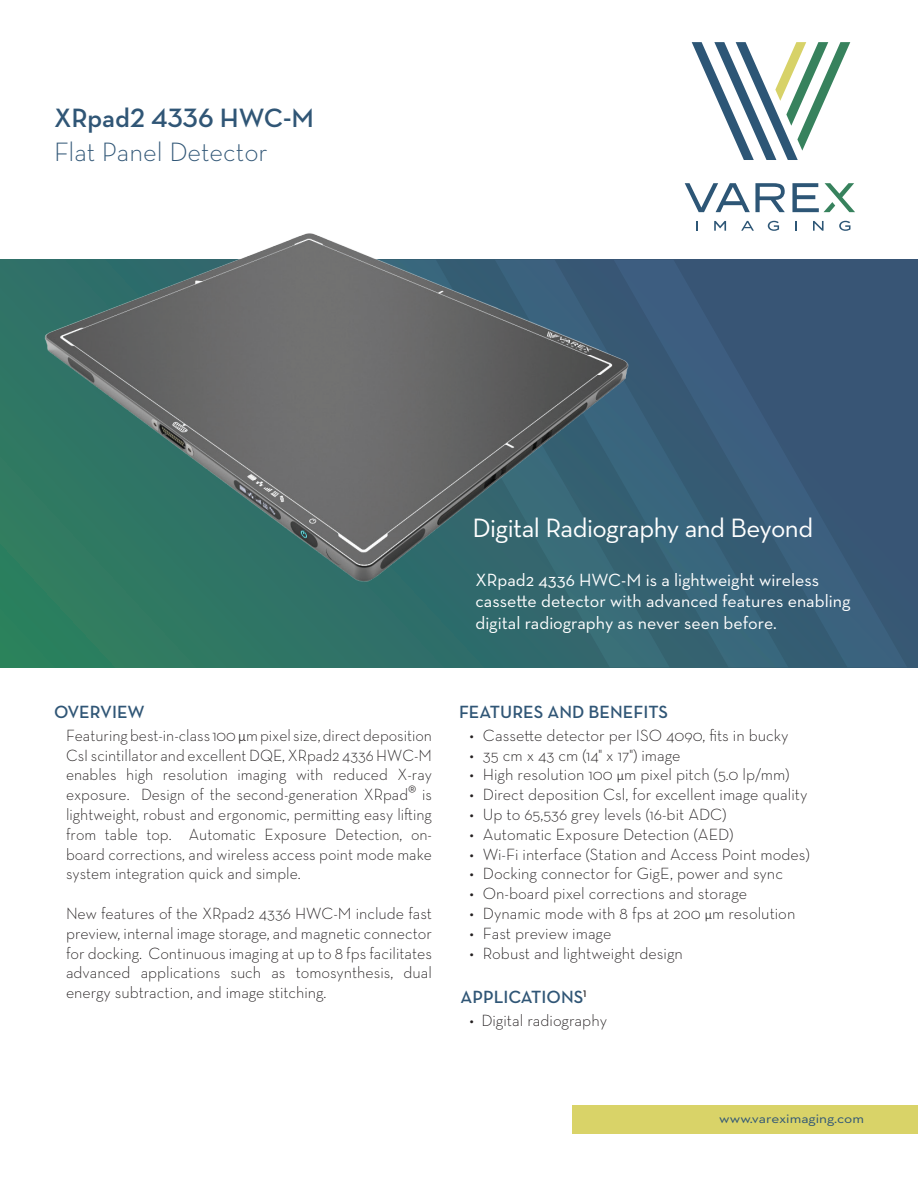
<style>
.page{position:relative;width:918px;height:1188px;background:#fff}
.page>*{position:absolute;margin:0;border:0;box-sizing:border-box;transform-origin:0 0}
.Neutraface_Headline_18{font:27px "Neutraface Text";letter-spacing:-.02em;color:#fff}
.t1{font:300 27px "Neutraface Text";color:#305676}
.t2{font:600 27px "Neutraface Text";color:#305676}
.Neutraface_11_Body_Text{font:18px/21.6px "Neutraface Text";color:#fff}
.Neutraface_12_Caps_2955{font:600 18px "Neutraface Text";color:#305676}
.Neutraface_11_Body_Text-2{font:300 16.5px/19.8px "Neutraface Text";color:#231f20;text-align:justify}
.Neutraface_11_Bullets{font:300 16.5px "Neutraface Text";color:#231f20}
.t3{font:13.5px "Neutraface Text";color:#305676;scale:1.14 1}
.s1{font-family:"Calibri";font-size:15px}
.s2{font-family:"Calibri";font-size:13.5px}
</style>
<div class="page">
<svg style="left:0;top:260px;width:918px;height:407px;background:#2f7464"></svg>
<div style="left:376px;top:588px;width:119px;height:79px;background:#2e6d6a"></div>
<svg style="left:495px;top:588px;width:119px;height:79px;background:#33696f"></svg>
<svg style="left:614px;top:260px;width:293px;height:407px;background:#385b77"></svg>
<svg style="left:692px;top:42px;width:158px;height:118px"></svg>
<svg style="left:696px;top:221px;width:2px;height:10px"></svg>
<svg style="left:714px;top:221px;width:12px;height:10px"></svg>
<svg style="left:741px;top:221px;width:13px;height:10px"></svg>
<svg style="left:768px;top:221px;width:11px;height:10px"></svg>
<svg style="left:795px;top:221px;width:2px;height:10px"></svg>
<svg style="left:813px;top:221px;width:11px;height:10px"></svg>
<svg style="left:839px;top:221px;width:12px;height:10px"></svg>
<svg style="left:685px;top:183px;width:170px;height:29px"></svg>
<div style="left:572px;top:1105px;width:346px;height:29px;background:#d9d368"></div>
<img style="left:39px;top:233px;width:596px;height:355px">
<p class="t2" style="left:54px;top:101px;width:262px">XRpad2 4336 HWC-M</p>
<p class="t1" style="left:54px;top:135px;width:215px">Flat Panel Detector</p>
<p class="Neutraface_Headline_18" style="left:472px;top:511px;width:342px">Digital Radiography and Beyond</p>
<p class="Neutraface_11_Body_Text" style="left:476px;top:569px;width:376px">XRpad2 4336 HWC-M is a lightweight wireless cassette detector with advanced features enabling digital radiography as never seen before.</p>
<p class="Neutraface_12_Caps_2955" style="left:54px;top:701px;width:92px">OVERVIEW</p>
<p class="Neutraface_11_Body_Text-2" style="left:66px;top:725px;width:368px">Featuring best-in-class 100 <span class="s1">μ</span>m pixel size, direct deposition CsI scintillator and excellent DQE, XRpad2 4336 HWC-M enables high resolution imaging with reduced X-ray exposure. Design of the second-generation XRpad® is lightweight, robust and ergonomic, permitting easy lifting from table top. Automatic Exposure Detection, on&shy;board corrections, and wireless access point mode make system integration quick and simple.</p>
<p class="Neutraface_11_Body_Text-2" style="left:66px;top:903px;width:368px">New features of the XRpad2 4336 HWC-M include fast preview, internal image storage, and magnetic connector for docking. Continuous imaging at up to 8 fps facilitates advanced applications such as tomosynthesis, dual energy subtraction, and image stitching.</p>
<p class="Neutraface_12_Caps_2955" style="left:459px;top:701px;width:211px">FEATURES AND BENEFITS</p>
<p class="Neutraface_11_Bullets" style="left:470px;top:725px;width:321px">• Cassette detector per ISO 4090, fits in bucky</p>
<p class="Neutraface_11_Bullets" style="left:470px;top:744px;width:213px">• 35 cm x 43 cm (14" x 17") image</p>
<p class="Neutraface_11_Bullets" style="left:470px;top:764px;width:322px">• High resolution 100 <span class="s2">μ</span>m pixel pitch (5.0 lp/mm)</p>
<p class="Neutraface_11_Bullets" style="left:470px;top:784px;width:339px">• Direct deposition Csl, for excellent image quality</p>
<p class="Neutraface_11_Bullets" style="left:470px;top:804px;width:259px">• Up to 65,536 grey levels (16-bit ADC)</p>
<p class="Neutraface_11_Bullets" style="left:470px;top:824px;width:265px">• Automatic Exposure Detection (AED)</p>
<p class="Neutraface_11_Bullets" style="left:470px;top:843px;width:342px">• Wi-Fi interface (Station and Access Point modes)</p>
<p class="Neutraface_11_Bullets" style="left:470px;top:863px;width:315px">• Docking connector for GigE, power and sync</p>
<p class="Neutraface_11_Bullets" style="left:470px;top:883px;width:279px">• On-board pixel corrections and storage</p>
<p class="Neutraface_11_Bullets" style="left:470px;top:903px;width:327px">• Dynamic mode with 8 fps at 200 <span class="s2">μ</span>m resolution</p>
<p class="Neutraface_11_Bullets" style="left:470px;top:923px;width:143px">• Fast preview image</p>
<p class="Neutraface_11_Bullets" style="left:470px;top:942px;width:215px">• Robust and lightweight design</p>
<p class="Neutraface_12_Caps_2955" style="left:460px;top:986px;width:128px">APPLICATIONS<sup>1</sup></p>
<p class="Neutraface_11_Bullets" style="left:470px;top:1010px;width:139px">• Digital radiography</p>
<p class="t3" style="left:719px;top:1110px;width:129px">www.vareximaging.com</p>
</div>
